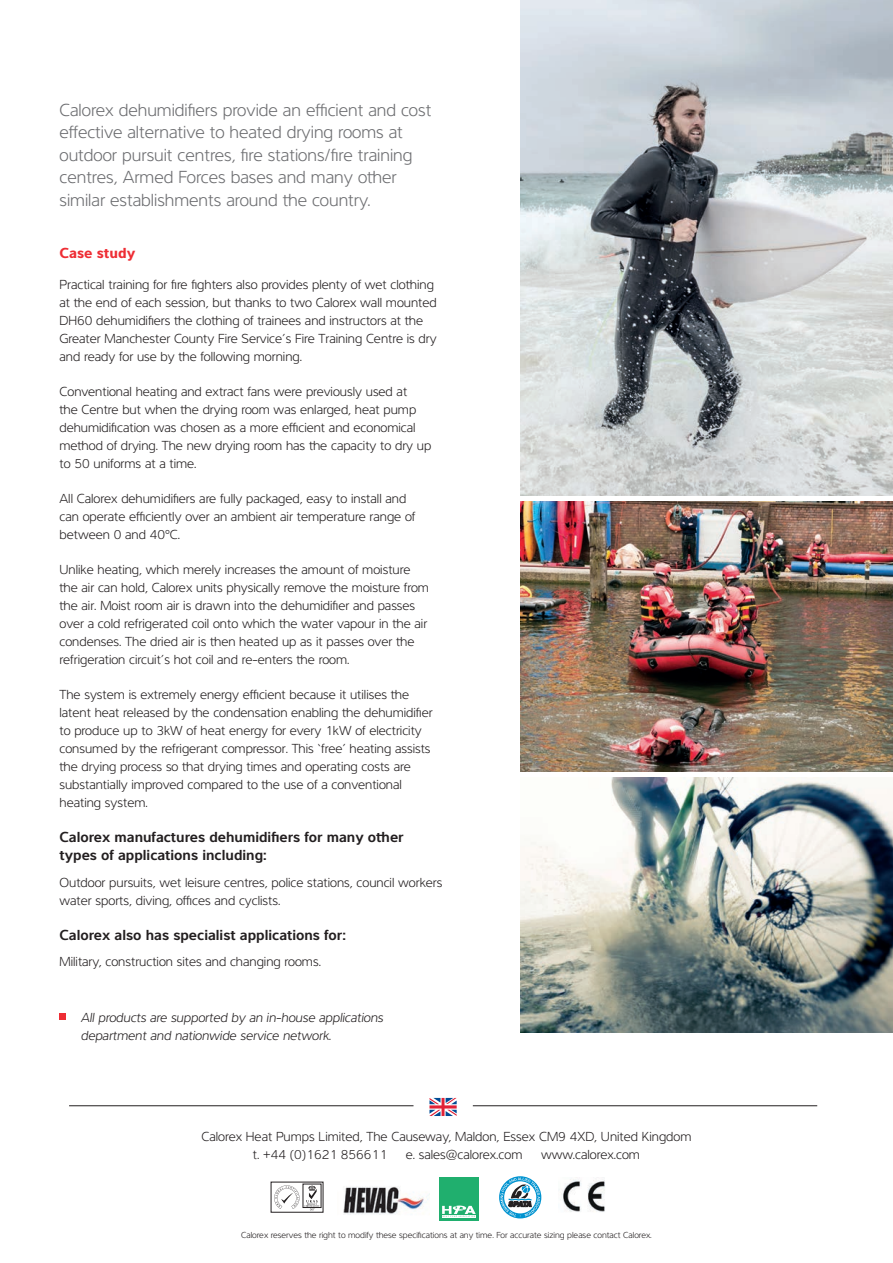
<style>
.page{position:relative;width:893px;height:1263px;background:#fff}
.page>*{position:absolute;margin:0;border:0;box-sizing:border-box;transform-origin:0 0}
.t1{font:300 18px/22.5px "Interval Pro";color:#6c6d70}
.t2{font:600 15px/18px "Interval Pro";color:#231f20}
.t3{font:700 15px "Interval Pro";color:#ee2d34}
.t4{font:300 13.5px/18px "Interval Pro";color:#231f20}
.t5{font:italic 300 13.5px/18px "Interval Pro";color:#231f20}
.t6{font:300 9px "Interval Pro";color:#231f20}
</style>
<div class="page">
<hr style="left:69px;top:1105px;width:344px;height:1px;background:#231f20">
<hr style="left:473px;top:1105px;width:344px;height:1px;background:#231f20">
<svg style="left:429px;top:1098px;width:28px;height:18px"></svg>
<img style="left:560px;top:1179px;width:45px;height:33px">
<img style="left:343px;top:1186px;width:86px;height:29px">
<div style="left:439px;top:1178px;width:40px;height:43px;background:#20af6e"></div>
<svg style="left:442px;top:1205px;width:34px;height:12px"></svg>
<svg style="left:305px;top:1185px;width:14px;height:25px"></svg>
<svg style="left:274px;top:1185px;width:25px;height:24px"></svg>
<svg style="left:499px;top:1176px;width:42px;height:42px"></svg>
<img style="left:521px;top:0;width:372px;height:495px">
<img style="left:521px;top:501px;width:372px;height:271px">
<img style="left:521px;top:778px;width:372px;height:254px">
<div style="left:60px;top:1013px;width:6px;height:7px;background:#ee2d34"></div>
<p class="t1" style="left:60px;top:97px;width:373px">Calorex dehumidifiers provide an efficient and cost effective alternative to heated drying rooms at outdoor pursuit centres, fire stations/fire training centres, Armed Forces bases and many other similar establishments around the country.</p>
<p class="t3" style="left:60px;top:241px;width:77px">Case study</p>
<p class="t4" style="left:60px;top:274px;width:379px">Practical training for fire fighters also provides plenty of wet clothing at the end of each session, but thanks to two Calorex wall mounted DH60 dehumidifiers the clothing of trainees and instructors at the Greater Manchester County Fire Service’s Fire Training Centre is dry and ready for use by the following morning.</p>
<p class="t4" style="left:60px;top:381px;width:373px">Conventional heating and extract fans were previously used at<br>the Centre but when the drying room was enlarged, heat pump dehumidification was chosen as a more efficient and economical method of drying. The new drying room has the capacity to dry up to 50 uniforms at a time.</p>
<p class="t4" style="left:60px;top:488px;width:357px">All Calorex dehumidifiers are fully packaged, easy to install and can operate efficiently over an ambient air temperature range of between 0 and 40°C.</p>
<p class="t4" style="left:60px;top:559px;width:371px">Unlike heating, which merely increases the amount of moisture the air can hold, Calorex units physically remove the moisture from the air. Moist room air is drawn into the dehumidifier and passes over a cold refrigerated coil onto which the water vapour in the air condenses. The dried air is then heated up as it passes over the refrigeration circuit’s hot coil and re-enters the room.</p>
<p class="t4" style="left:60px;top:684px;width:375px">The system is extremely energy efficient because it utilises the latent heat released by the condensation enabling the dehumidifier to produce up to 3kW of heat energy for every 1kW of electricity consumed by the refrigerant compressor. This ‘free’ heating assists the drying process so that drying times and operating costs are substantially improved compared to the use of a conventional heating system.</p>
<p class="t2" style="left:60px;top:826px;width:346px">Calorex manufactures dehumidifiers for many other types of applications including:</p>
<p class="t4" style="left:60px;top:872px;width:384px">Outdoor pursuits, wet leisure centres, police stations, council workers water sports, diving, offices and cyclists.</p>
<p class="t2" style="left:60px;top:924px;width:288px">Calorex also has specialist applications for:</p>
<p class="t4" style="left:60px;top:951px;width:263px">Military, construction sites and changing rooms.</p>
<p class="t5" style="left:81px;top:1008px;width:304px">All products are supported by an in-house applications department and nationwide service network.</p>
<p class="t4" style="left:253px;top:1126px;width:440px;text-indent:-51px">Calorex Heat Pumps Limited, The Causeway, Maldon, Essex CM9 4XD, United Kingdom t. +44 (0)1621 856611</p>
<p class="t4" style="left:406px;top:1144px;width:118px">e. sales@calorex.com</p>
<p class="t4" style="left:541px;top:1144px;width:100px">www.calorex.com</p>
<p class="t6" style="left:241px;top:1228px;width:412px">Calorex reserves the right to modify these specifications at any time. For accurate sizing please contact Calorex.</p>
</div>
